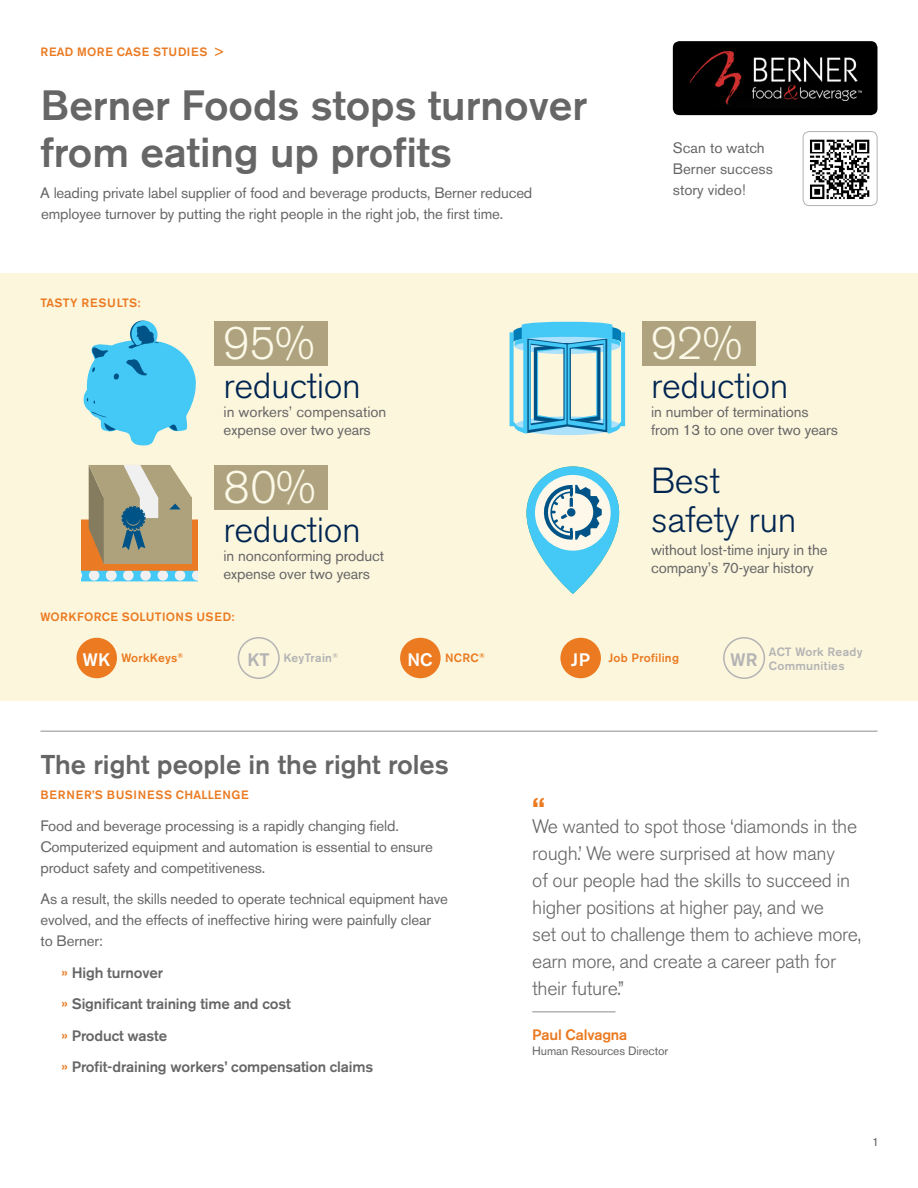
<style>
.page{position:relative;width:918px;height:1188px;background:#fff}
.page>*{position:absolute;margin:0;border:0;box-sizing:border-box;transform-origin:0 0}
.t1{font:300 45px "Akzidenz Grotesk BE";color:#fdf9e8}
.t2{font:500 42px/46.5px "Akzidenz Grotesk BE";color:#666}
.t3{font:300 36px/39px "Akzidenz Grotesk BE";letter-spacing:-.01em;color:#002551}
.t4{font:500 27px "Akzidenz Grotesk BE";color:#666}
.t5{font:700 27px "Akzidenz Grotesk BE";color:#eb7a21}
.t6{font:300 19.5px/27px "Akzidenz Grotesk BE";letter-spacing:-.02em;color:#666}
.t7{font:500 18px "Akzidenz Grotesk BE";color:#fff}
.t8{font:500 18px "Akzidenz Grotesk BE";color:#b3b3b3}
.t9{font:15px/21px "Akzidenz Grotesk BE";letter-spacing:-.01em;color:#666}
.t10{font:500 15px/31.5px "Akzidenz Grotesk BE";letter-spacing:-.01em;color:#666}
.t11{font:500 15px "Akzidenz Grotesk BE";letter-spacing:-.01em;color:#eb7a21}
.t12{font:500 12px "Akzidenz Grotesk BE";letter-spacing:.025em;color:#eb7a21}
.t13{font:500 12px/14.2px "Akzidenz Grotesk BE";letter-spacing:.025em;color:#b3b3b3}
.t14{font:500 12px "Akzidenz Grotesk BE";letter-spacing:.065em;color:#eb7a21}
.t15{font:12px "Akzidenz Grotesk BE";letter-spacing:-.01em;color:#666}
.t16{font:500 7.05px "Akzidenz Grotesk BE";color:#eb7a21}
.s1{font-size:18px;color:#fff}
.s2{color:#eb7a21}
</style>
<div class="page">
<div style="left:0;top:273px;width:918px;height:427px;background:#fcf6dd"></div>
<div style="left:673px;top:41px;width:205px;height:74px;background:#000;border-radius:7px"></div>
<img style="left:689px;top:51px;width:173px;height:54px">
<img style="left:803px;top:132px;width:74px;height:74px">
<div style="left:803px;top:131px;width:74px;height:75px;border:1px solid #b3b3b3;border-radius:6px"></div>
<hr style="left:532px;top:1011px;width:84px;height:2px;background:#b3b3b3">
<div style="left:560px;top:638px;width:41px;height:40px;background:#eb7a21;border-radius:50%"></div>
<div style="left:400px;top:638px;width:41px;height:40px;background:#eb7a21;border-radius:50%"></div>
<div style="left:76px;top:638px;width:41px;height:40px;background:#eb7a21;border-radius:50%"></div>
<div style="left:238px;top:637px;width:42px;height:42px;border:2px solid #b3b3b3;border-radius:50%"></div>
<div style="left:723px;top:637px;width:42px;height:42px;border:2px solid #b3b3b3;border-radius:50%"></div>
<div style="left:642px;top:321px;width:113px;height:45px;background:#aea37e"></div>
<div style="left:215px;top:321px;width:113px;height:45px;background:#aea37e"></div>
<div style="left:215px;top:465px;width:113px;height:45px;background:#aea37e"></div>
<svg style="left:527px;top:466px;width:92px;height:128px;fill:#44c8f5"></svg>
<div style="left:535px;top:475px;width:76px;height:76px;background:#fdf8e9;border-radius:50%"></div>
<svg style="left:540px;top:485px;width:62px;height:55px"></svg>
<svg style="left:82px;top:465px;width:116px;height:116px;background:#b1a78a"></svg>
<svg style="left:510px;top:322px;width:115px;height:112px"></svg>
<svg style="left:84px;top:321px;width:112px;height:125px"></svg>
<hr style="left:40px;top:730px;width:838px;height:2px;background:#b3b3b3">
<p class="t12" style="left:40px;top:44px;width:184px">READ MORE CASE STUDIES &gt;</p>
<h2 class="t2" style="left:40px;top:82px;width:548px">Berner Foods stops turnover from eating up profits</h2>
<p class="t9" style="left:40px;top:182px;width:494px">A leading private label supplier of food and beverage products, Berner reduced employee turnover by putting the right people in the right job, the first time.</p>
<p class="t12" style="left:40px;top:295px;width:101px">TASTY RESULTS:</p>
<h1 class="t1" style="left:224px;top:318px;width:92px">95%</h1>
<h3 class="t3" style="left:224px;top:366px;width:139px">reduction</h3>
<p class="t9" style="left:224px;top:403px;width:164px;line-height:18px">in workers’ compensation expense over two years</p>
<h1 class="t1" style="left:224px;top:462px;width:93px">80%</h1>
<h3 class="t3" style="left:224px;top:511px;width:139px">reduction</h3>
<p class="t9" style="left:224px;top:547px;width:162px;line-height:18px">in nonconforming product expense over two years</p>
<p class="t12" style="left:40px;top:609px;width:196px">WORKFORCE SOLUTIONS USED:</p>
<p class="t9" style="left:673px;top:137px;width:102px">Scan to watch<br>Berner success story video!</p>
<h1 class="t1" style="left:651px;top:318px;width:92px">92%</h1>
<h3 class="t3" style="left:651px;top:366px;width:139px">reduction</h3>
<p class="t9" style="left:651px;top:403px;width:188px;line-height:18px">in number of terminations from 13 to one over two years</p>
<h3 class="t3" style="left:651px;top:462px;width:147px">Best safety run</h3>
<p class="t9" style="left:651px;top:541px;width:178px;line-height:18px">without lost-time injury in the company’s 70-year history</p>
<p class="t8" style="left:247px;top:648px;width:24px">KT</p>
<p class="t13" style="left:730px;top:644px;width:134px;text-indent:38px">ACT Work Ready<br><sup>WR</sup> Communities</p>
<p class="t12" style="left:121px;top:651px;width:57px">WorkKeys</p>
<p class="t7" style="left:408px;top:648px;width:27px">NC</p>
<p class="t7" style="left:83px;top:648px;width:29px">WK</p>
<p class="t16" style="left:178px;top:651px;width:7px">®</p>
<p class="t13" style="left:283px;top:651px;width:56px">KeyTrain<sup>®</sup></p>
<p class="t12" style="left:445px;top:651px;width:35px">NCRC</p>
<p class="t12" style="left:571px;top:651px;width:110px"><span class="s1">JP</span> Job Profiling</p>
<p class="t16" style="left:479px;top:651px;width:7px">®</p>
<h3 class="t4" style="left:40px;top:748px;width:410px">The right people in the right roles</h3>
<p class="t14" style="left:40px;top:788px;width:210px">BERNER’S BUSINESS CHALLENGE</p>
<p class="t9" style="left:40px;top:815px;width:394px">Food and beverage processing is a rapidly changing field.<br>Computerized equipment and automation is essential to ensure product safety and competitiveness.</p>
<p class="t9" style="left:40px;top:889px;width:409px">As a result, the skills needed to operate technical equipment have evolved, and the effects of ineffective hiring were painfully clear<br>to Berner:</p>
<p class="t10" style="left:62px;top:957px;width:313px"><span class="s2">»</span> High turnover<br><span class="s2">»</span> Significant training time and cost<br><span class="s2">»</span> Product waste<br><span class="s2">»</span> Profit-draining workers’ compensation claims</p>
<h3 class="t5" style="left:532px;top:792px;width:14px">“</h3>
<p class="t6" style="left:532px;top:814px;width:330px">We wanted to spot those ‘diamonds in the rough.’ We were surprised at how many<br>of our people had the skills to succeed in higher positions at higher pay, and we<br>set out to challenge them to achieve more, earn more, and create a career path for their future.”</p>
<p class="t11" style="left:532px;top:1026px;width:97px">Paul Calvagna</p>
<p class="t15" style="left:532px;top:1044px;width:138px">Human Resources Director</p>
<p class="t15" style="left:872px;top:1135px;width:8px">1</p>
</div>
